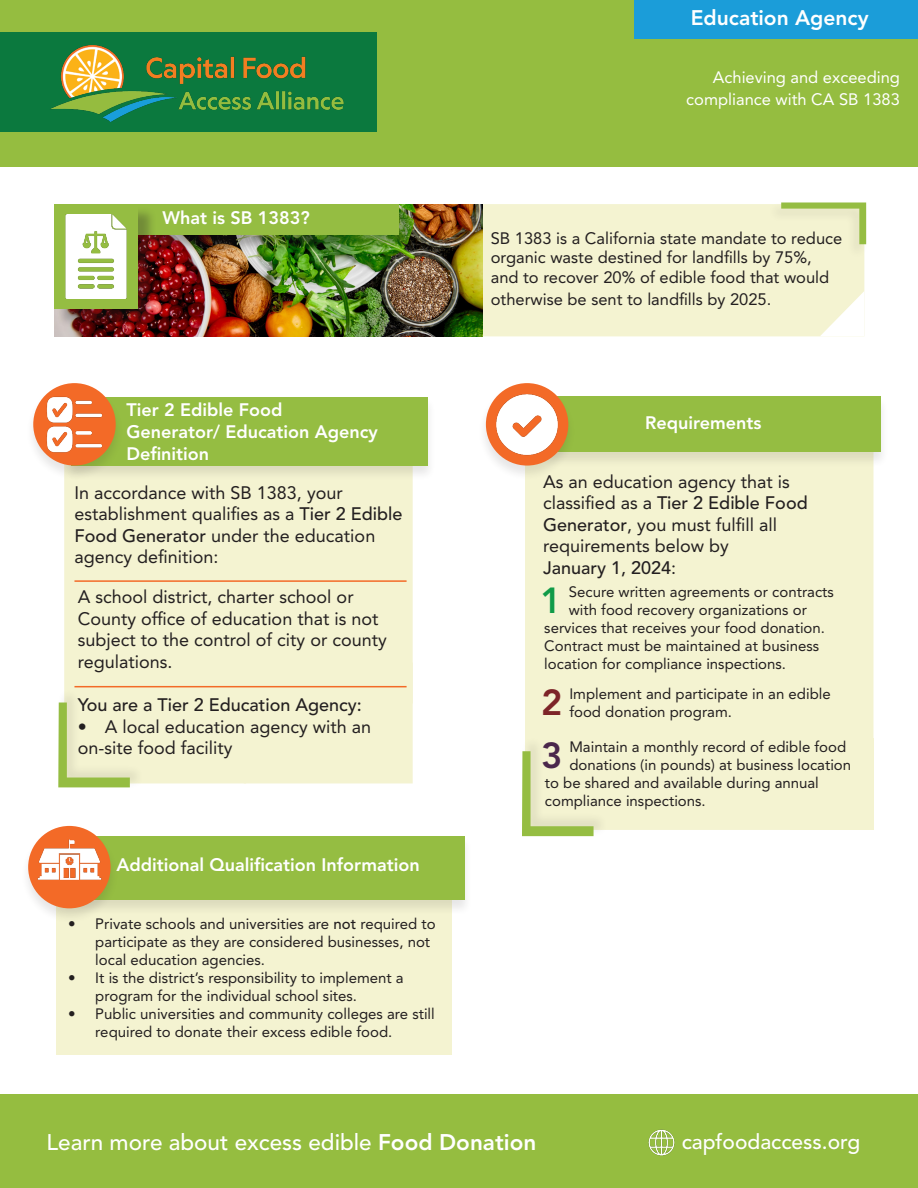
<style>
.page{position:relative;width:918px;height:1188px;background:#fff}
.page>*{position:absolute;margin:0;border:0;box-sizing:border-box;transform-origin:0 0}
.t1{font:800 36px "Avenir LT Pro";color:#109b48}
.t2{font:800 36px "Avenir LT Pro";color:#7d2428}
.t3{font:800 36px "Avenir LT Pro";color:#4a274b}
.t4{font:500 22.5px "Avenir LT Pro";color:#fff}
.t5{font:500 21px "Avenir LT Pro";color:#fff}
.t6{font:800 21px "Avenir LT Pro";color:#fff}
.t7{font:18px/21.6px "Avenir LT Pro";color:#231f20}
.t8{font:800 18px/21.6px "Avenir LT Pro";color:#fff}
.t9{font:500 18px "Avenir LT Pro";color:#231f20}
.t10{font:16.5px/19.8px "Avenir LT Pro";color:#231f20}
.t11{font:16.5px/21.6px "Avenir LT Pro";color:#fff;text-align:right}
.t12{font:15px/18px "Avenir LT Pro";color:#231f20}
.s1{font-weight:500}
.s2{font-weight:400}
.s3{font-weight:800}
</style>
<div class="page">
<div style="left:0;top:0;width:918px;height:167px;background:#95bd40"></div>
<div style="left:482px;top:204px;width:382px;height:132px;background:#f4f3d1"></div>
<div style="left:634px;top:0;width:284px;height:38px;background:#1b9dd9"></div>
<img style="left:54px;top:204px;width:428px;height:132px">
<div style="left:140px;top:206px;width:278px;height:47px;background:#231f20;opacity:.31"></div>
<div style="left:138px;top:204px;width:261px;height:30px;background:#95bd42"></div>
<div style="left:57px;top:206px;width:100px;height:121px;background:#231f20;opacity:.31"></div>
<div style="left:54px;top:204px;width:84px;height:105px;background:#95bd42"></div>
<img style="left:65px;top:255px;width:62px;height:43px">
<svg style="left:820px;top:291px;width:44px;height:45px"></svg>
<div style="left:767px;top:201px;width:101px;height:58px;background:#f4f3d1"></div>
<svg style="left:781px;top:202px;width:85px;height:42px"></svg>
<div style="left:0;top:1095px;width:918px;height:93px;background:#95bd40"></div>
<img style="left:648px;top:1129px;width:27px;height:27px">
<div style="left:64px;top:481px;width:349px;height:302px;background:#f4f3d1"></div>
<div style="left:525px;top:468px;width:348px;height:362px;background:#f4f3d1"></div>
<div style="left:63px;top:396px;width:373px;height:85px;background:#231f20;opacity:.11"></div>
<div style="left:71px;top:397px;width:357px;height:69px;background:#95bd42"></div>
<div style="left:25px;top:382px;width:99px;height:99px;background:#231f20;opacity:.11"></div>
<div style="left:33px;top:383px;width:83px;height:83px;background:#f36a27;border-radius:50%"></div>
<img style="left:46px;top:396px;width:57px;height:57px">
<hr style="left:74px;top:580px;width:333px;height:2px;background:#f36a27">
<div style="left:56px;top:688px;width:88px;height:101px;background:#231f20;opacity:.1"></div>
<svg style="left:58px;top:703px;width:72px;height:84px;background:#dde4b0"></svg>
<div style="left:540px;top:396px;width:349px;height:72px;background:#231f20;opacity:.11"></div>
<div style="left:548px;top:397px;width:332px;height:55px;background:#95bd42"></div>
<div style="left:478px;top:382px;width:98px;height:99px;background:#231f20;opacity:.11"></div>
<div style="left:486px;top:383px;width:82px;height:83px;background:#f36a27;border-radius:50%"></div>
<img style="left:491px;top:388px;width:72px;height:73px">
<div style="left:790px;top:739px;width:83px;height:91px;background:#f4f3d1"></div>
<div style="left:520px;top:737px;width:88px;height:101px;background:#231f20;opacity:.1"></div>
<svg style="left:522px;top:751px;width:72px;height:85px;background:#dce4b0"></svg>
<div style="left:244px;top:662px;width:169px;height:121px;background:#f4f3d1"></div>
<div style="left:56px;top:852px;width:395px;height:203px;background:#f4f3d1"></div>
<div style="left:51px;top:835px;width:422px;height:80px;background:#231f20;opacity:.11"></div>
<div style="left:60px;top:836px;width:404px;height:64px;background:#95bd42"></div>
<div style="left:20px;top:825px;width:99px;height:99px;background:#231f20;opacity:.11"></div>
<div style="left:28px;top:826px;width:83px;height:82px;background:#f36a27;border-radius:50%"></div>
<hr style="left:74px;top:686px;width:333px;height:1px;background:#f36a27">
<img style="left:36px;top:827px;width:66px;height:66px">
<div style="left:1px;top:32px;width:376px;height:100px;background:#0b793e"></div>
<img style="left:50px;top:45px;width:307px;height:210px">
<p class="t6" style="left:691px;top:5px;width:179px">Education Agency</p>
<p class="t8" style="left:163px;top:207px;width:149px">What is SB 1383?</p>
<p class="t8" style="left:126px;top:399px;width:158px">Tier 2 Edible Food</p>
<p class="t8" style="left:126px;top:421px;width:253px">Generator/ Education Agency<br>Definition</p>
<p class="t7" style="left:74px;top:481px;width:329px">In accordance with SB 1383, your establishment qualifies as a <span class="s1">Tier 2 Edible<br>Food Generator</span> under the education agency definition:</p>
<p class="t7" style="left:78px;top:586px;width:310px">A school district, charter school or<br>County office of education that is not subject to the control of city or county regulations.</p>
<p class="t9" style="left:78px;top:694px;width:286px">You are a Tier 2 Education Agency:</p>
<p class="t7" style="left:78px;top:716px;width:295px">• A local education agency with an</p>
<p class="t7" style="left:78px;top:737px;width:156px">on-site food facility</p>
<p class="t8" style="left:116px;top:854px;width:305px">Additional Qualification Information</p>
<p class="t12" style="left:95px;top:915px;width:342px;text-indent:-27px">• Private schools and universities are <span class="s1">not</span> required to participate as they are considered businesses, not local education agencies.</p>
<p class="t12" style="left:95px;top:969px;width:310px;text-indent:-27px">• It is the district’s responsibility to implement a program for the individual school sites.</p>
<p class="t12" style="left:95px;top:1005px;width:341px;text-indent:-27px">• Public universities and community colleges are still required to donate their excess edible food.</p>
<p class="t11" style="left:686px;top:66px;width:215px">Achieving and exceeding compliance with CA SB 1383</p>
<p class="t10" style="left:491px;top:228px;width:353px">SB 1383 is a California state mandate to reduce organic waste destined for landfills by 75%, and to recover 20% of edible food that would</p>
<p class="t10" style="left:491px;top:289px;width:282px">otherwise be sent to landfills by 2025.</p>
<p class="t8" style="left:645px;top:412px;width:118px">Requirements</p>
<p class="t7" style="left:543px;top:470px;width:266px">As an education agency that is classified as a <span class="s1">Tier 2 Edible Food<br>Generator</span>, you must fulfill all requirements below by</p>
<p class="t9" style="left:543px;top:557px;width:135px">January 1, 2024<span class="s2">:</span></p>
<p class="t1" style="left:540px;top:579px;width:23px">1</p>
<p class="t12" style="left:569px;top:583px;width:267px">Secure written agreements or contracts</p>
<p class="t12" style="left:569px;top:601px;width:240px">with food recovery organizations or</p>
<p class="t12" style="left:544px;top:619px;width:282px">services that receives your food donation.</p>
<p class="t12" style="left:544px;top:637px;width:276px">Contract must be maintained at business</p>
<p class="t12" style="left:544px;top:655px;width:243px">location for compliance inspections.</p>
<p class="t2" style="left:541px;top:681px;width:23px">2</p>
<p class="t12" style="left:569px;top:684px;width:263px">Implement and participate in an edible food donation program.</p>
<p class="t3" style="left:541px;top:734px;width:23px">3</p>
<p class="t12" style="left:569px;top:738px;width:278px">Maintain a monthly record of edible food</p>
<p class="t12" style="left:569px;top:756px;width:283px">donations (in pounds) at business location</p>
<p class="t12" style="left:545px;top:774px;width:276px">to be shared and available during annual</p>
<p class="t12" style="left:545px;top:792px;width:162px">compliance inspections.</p>
<p class="t4" style="left:47px;top:1129px;width:491px">Learn more about excess edible <span class="s3">Food Donation</span></p>
<p class="t5" style="left:682px;top:1129px;width:180px">capfoodaccess.org</p>
</div>
